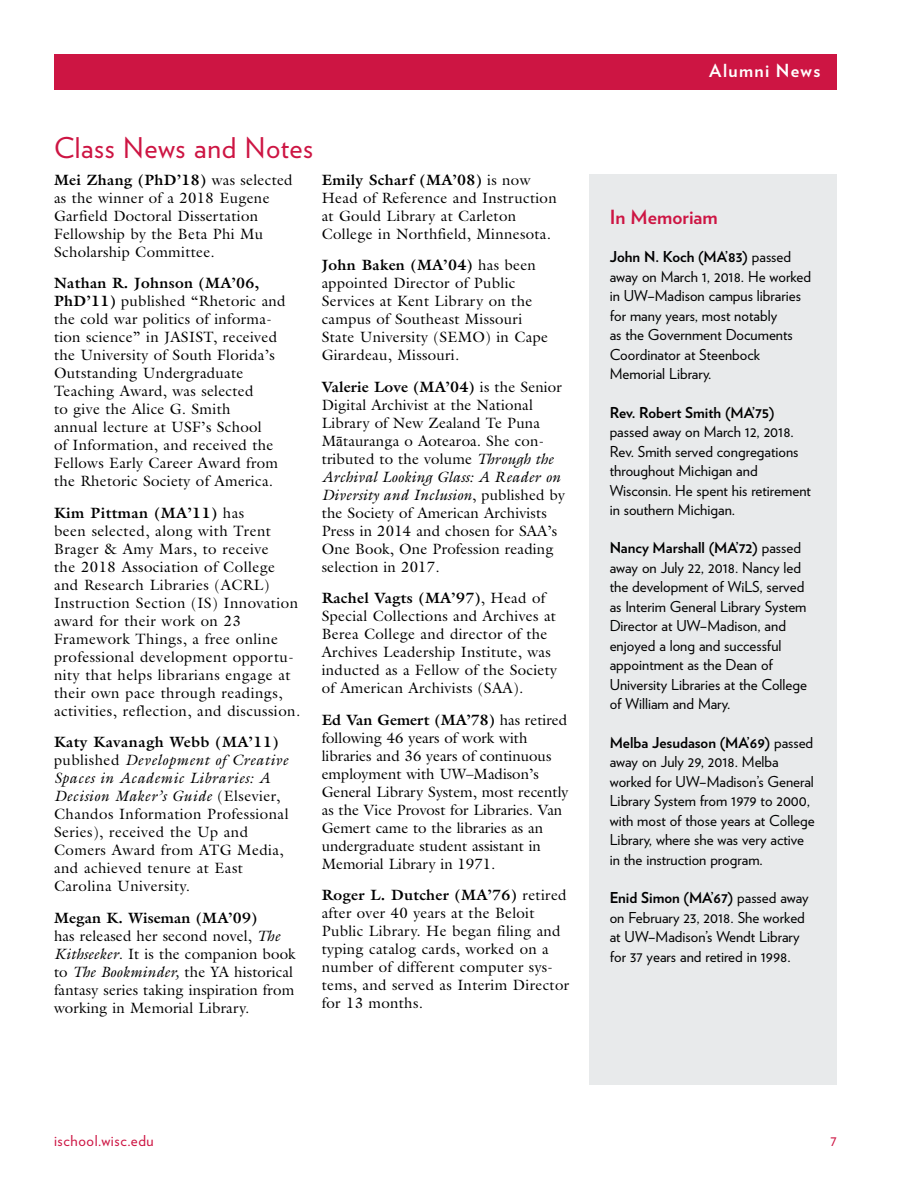
<style>
.page{position:relative;width:918px;height:1188px;background:#fff}
.page>*{position:absolute;margin:0;border:0;box-sizing:border-box;transform-origin:0 0}
.ls_headline_19pt{font:28.5px "Verlag";letter-spacing:.02em;color:#cd1543}
.subhead{font:700 19.5px "Verlag";letter-spacing:.005em;color:#cd1543}
.t1{font:700 18px "Verlag";letter-spacing:.075em;color:#fff}
.ls_text_drop{font:15px/18px "Galliard Std";letter-spacing:.02em;color:#000}
.sidebar_text{font:15px/19.5px "Verlag";color:#000}
.ls_text_drop-2{font:15px/18px "Galliard Std";color:#000}
.ls_text{font:15px/18px "Galliard Std";letter-spacing:.02em;color:#000}
.t2{font:15px "Verlag";letter-spacing:.04em;color:#cd1543}
.s1{font-weight:700}
.s2{font-style:italic}
.s3{font-family:"Times New Roman"}
</style>
<div class="page">
<div style="left:54px;top:54px;width:783px;height:35px;background:#cd1543"></div>
<div style="left:590px;top:174px;width:247px;height:911px;background:#e8eaeb"></div>
<p class="ls_headline_19pt" style="left:54px;top:126px;width:261px">Class News and Notes</p>
<p class="ls_text" style="left:54px;top:170px;width:240px"><span class="s1">Mei Zhang (PhD’18)</span> was selected as the winner of a 2018 Eugene<br>Garfield Doctoral Dissertation<br>Fellowship by the Beta Phi Mu<br>Scholarship Committee.</p>
<p class="ls_text_drop" style="left:54px;top:274px;width:233px"><span class="s1">Nathan R. Johnson (MA’06,<br>PhD’11)</span> published “Rhetoric and the cold war politics of informa&shy;tion science” in JASIST, received the University of South Florida’s<br>Outstanding Undergraduate<br>Teaching Award, was selected<br>to give the Alice G. Smith<br>annual lecture at USF’s School<br>of Information, and received the<br>Fellows Early Career Award from the Rhetoric Society of America.</p>
<p class="ls_text_drop" style="left:54px;top:503px;width:248px"><span class="s1">Kim Pittman (MA’11)</span> has<br>been selected, along with Trent<br>Brager &amp; Amy Mars, to receive<br>the 2018 Association of College and Research Libraries (ACRL)<br>Instruction Section (IS) Innovation award for their work on 23<br>Framework Things, a free online professional development opportu&shy;nity that helps librarians engage at their own pace through readings, activities, reflection, and discussion.</p>
<p class="ls_text_drop" style="left:54px;top:733px;width:236px"><span class="s1">Katy Kavanagh Webb (MA’11) </span>published <span class="s2">Development of Creative<br>Spaces in Academic Libraries: A<br>Decision Maker’s Guide</span> (Elsevier,<br>Chandos Information Professional<br>Series), received the Up and<br>Comers Award from ATG Media, and achieved tenure at East<br>Carolina University.</p>
<p class="ls_text_drop" style="left:54px;top:908px;width:243px"><span class="s1">Megan K. Wiseman (MA’09)<br></span>has released her second novel, <span class="s2">The Kithseeker</span>. It is the companion book to <span class="s2">The Bookminder,</span> the YA historical fantasy series taking inspiration from working in Memorial Library.</p>
<p class="ls_text_drop" style="left:322px;top:170px;width:237px"><span class="s1">Emily Scharf (MA’08)</span> is now<br>Head of Reference and Instruction at Gould Library at Carleton<br>College in Northfield, Minnesota.</p>
<p class="ls_text_drop" style="left:322px;top:256px;width:228px"><span class="s1">John Baken (MA’04)</span> has been appointed Director of Public<br>Services at Kent Library on the campus of Southeast Missouri<br>State University (SEMO) in Cape<br>Girardeau, Missouri.</p>
<p class="ls_text_drop" style="left:322px;top:377px;width:245px"><span class="s1">Valerie Love (MA’04)</span> is the Senior<br>Digital Archivist at the National<br>Library of New Zealand Te Puna<br>M<span class="s3">ā</span>tauranga o Aotearoa. She con&shy;tributed to the volume <span class="s2">Through the<br>Archival Looking Glass: A Reader on<br>Diversity and Inclusion</span>, published by the Society of American Archivists<br>Press in 2014 and chosen for SAA’s<br>One Book, One Profession reading selection in 2017.</p>
<p class="ls_text_drop" style="left:322px;top:589px;width:237px"><span class="s1">Rachel Vagts (MA’97)</span>, Head of Special Collections and Archives at Berea College and director of the Archives Leadership Institute, was inducted as a Fellow of the Society of American Archivists (SAA).</p>
<p class="ls_text_drop-2" style="left:322px;top:710px;width:248px"><span class="s1">Ed Van Gemert (MA’78)</span> has retired following 46 years of work with libraries and 36 years of continuous employment with UW–Madison’s General Library System, most recently as the Vice Provost for Libraries. Van Gemert came to the libraries as an undergraduate student assistant in Memorial Library in 1971.</p>
<p class="ls_text_drop" style="left:322px;top:886px;width:249px"><span class="s1">Roger L. Dutcher (MA’76)</span> retired after over 40 years at the Beloit<br>Public Library. He began filing and typing catalog cards, worked on a number of different computer sys&shy;tems, and served as Interim Director for 13 months.</p>
<p class="t1" style="left:709px;top:57px;width:112px">Alumni News</p>
<p class="subhead" style="left:610px;top:201px;width:110px">In Memoriam</p>
<p class="sidebar_text" style="left:610px;top:246px;width:203px"><span class="s1">John N. Koch (MA’83)</span> passed away on March 1, 2018. He worked in UW–Madison campus libraries for many years, most notably<br>as the Government Documents<br>Coordinator at Steenbock<br>Memorial Library.</p>
<p class="sidebar_text" style="left:610px;top:402px;width:203px"><span class="s1">Rev. Robert Smith (MA’75) </span>passed away on March 12, 2018.<br>Rev. Smith served congregations throughout Michigan and<br>Wisconsin. He spent his retirement in southern Michigan.</p>
<p class="sidebar_text" style="left:610px;top:538px;width:199px"><span class="s1">Nancy Marshall (MA’72)</span> passed away on July 22, 2018. Nancy led the development of WiLS, served as Interim General Library System<br>Director at UW–Madison, and enjoyed a long and successful appointment as the Dean of<br>University Libraries at the College of William and Mary.</p>
<p class="sidebar_text" style="left:610px;top:732px;width:207px"><span class="s1">Melba Jesudason (MA’69)</span> passed away on July 29, 2018. Melba worked for UW–Madison’s General<br>Library System from 1979 to 2000, with most of those years at College<br>Library, where she was very active in the instruction program.</p>
<p class="sidebar_text" style="left:610px;top:887px;width:201px"><span class="s1">Enid Simon (MA’67)</span> passed away on February 23, 2018. She worked at UW–Madison’s Wendt Library for 37 years and retired in 1998.</p>
<p class="t2" style="left:54px;top:1129px;width:101px">ischool.wisc.edu</p>
<p class="t2" style="left:831px;top:1129px;width:8px">7</p>
</div>
